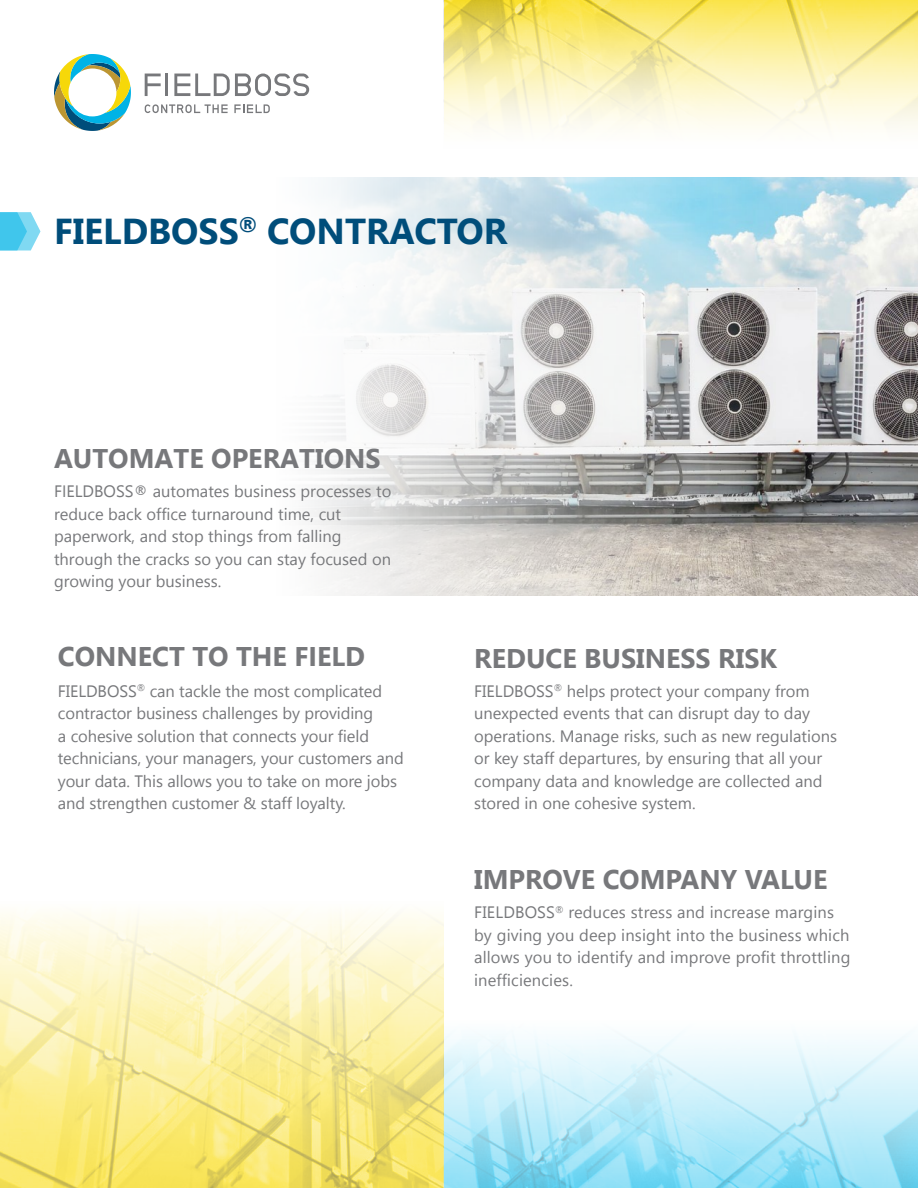
<style>
.page{position:relative;width:918px;height:1188px;background:#fff}
.page>*{position:absolute;margin:0;border:0;box-sizing:border-box;transform-origin:0 0}
.t1{font:700 36px "Segoe UI";color:#004d7a}
.t2{font:700 27px "Segoe UI";color:#77787b}
.t3{font:16.5px/22.5px "Segoe UI";color:#77787b}
</style>
<div class="page">
<img style="left:308px;top:177px;width:610px;height:419px">
<img style="left:444px;top:0;width:474px;height:129px">
<svg style="left:145px;top:74px;width:16px;height:22px"></svg>
<hr style="left:165px;top:74px;width:3px;height:22px;background:#77787b">
<svg style="left:174px;top:74px;width:135px;height:22px"></svg>
<svg style="left:145px;top:104px;width:83px;height:9px"></svg>
<svg style="left:234px;top:104px;width:36px;height:9px"></svg>
<svg style="left:54px;top:54px;width:77px;height:77px"></svg>
<img style="left:0;top:913px;width:444px;height:275px">
<img style="left:444px;top:1034px;width:474px;height:154px">
<svg style="left:0;top:212px;width:40px;height:38px;background:#6ad2f0"></svg>
<h1 class="t1" style="left:54px;top:206px;width:429px">FIE LDBOSS <sup>®</sup> CONTRACTOR</h1>
<h2 class="t2" style="left:54px;top:437px;width:328px">AUTOMATE OPERATIONS</h2>
<p class="t3" style="left:54px;top:480px;width:339px">FIELDBOSS® automates business processes to reduce back office turnaround time, cut paperwork, and stop things from falling through the cracks so you can stay focused on growing your business.</p>
<h2 class="t2" style="left:58px;top:637px;width:309px">CONNECT TO THE FIELD</h2>
<p class="t3" style="left:58px;top:679px;width:347px">FIELDBOSS<sup>®</sup> can tackle the most complicated contractor business challenges by providing<br>a cohesive solution that connects your field technicians, your managers, your customers and your data. This allows you to take on more jobs and strengthen customer &amp; staff loyalty.</p>
<h2 class="t2" style="left:474px;top:639px;width:69px">REDUCE</h2>
<h2 class="t2" style="left:584px;top:639px;width:194px">BUSINESS RISK</h2>
<p class="t3" style="left:474px;top:679px;width:365px">FIELDBOSS<sup>®</sup> helps protect your company from unexpected events that can disrupt day to day operations. Manage risks, such as new regulations or key staff departures, by ensuring that all your company data and knowledge are collected and stored in one cohesive system.</p>
<h2 class="t2" style="left:474px;top:860px;width:355px">IMPROVE COMPANY VALUE</h2>
<p class="t3" style="left:474px;top:900px;width:378px">FIELDBOSS<sup>®</sup> reduces stress and increase margins by giving you deep insight into the business which allows you to identify and improve profit throttling inefficiencies.</p>
</div>
